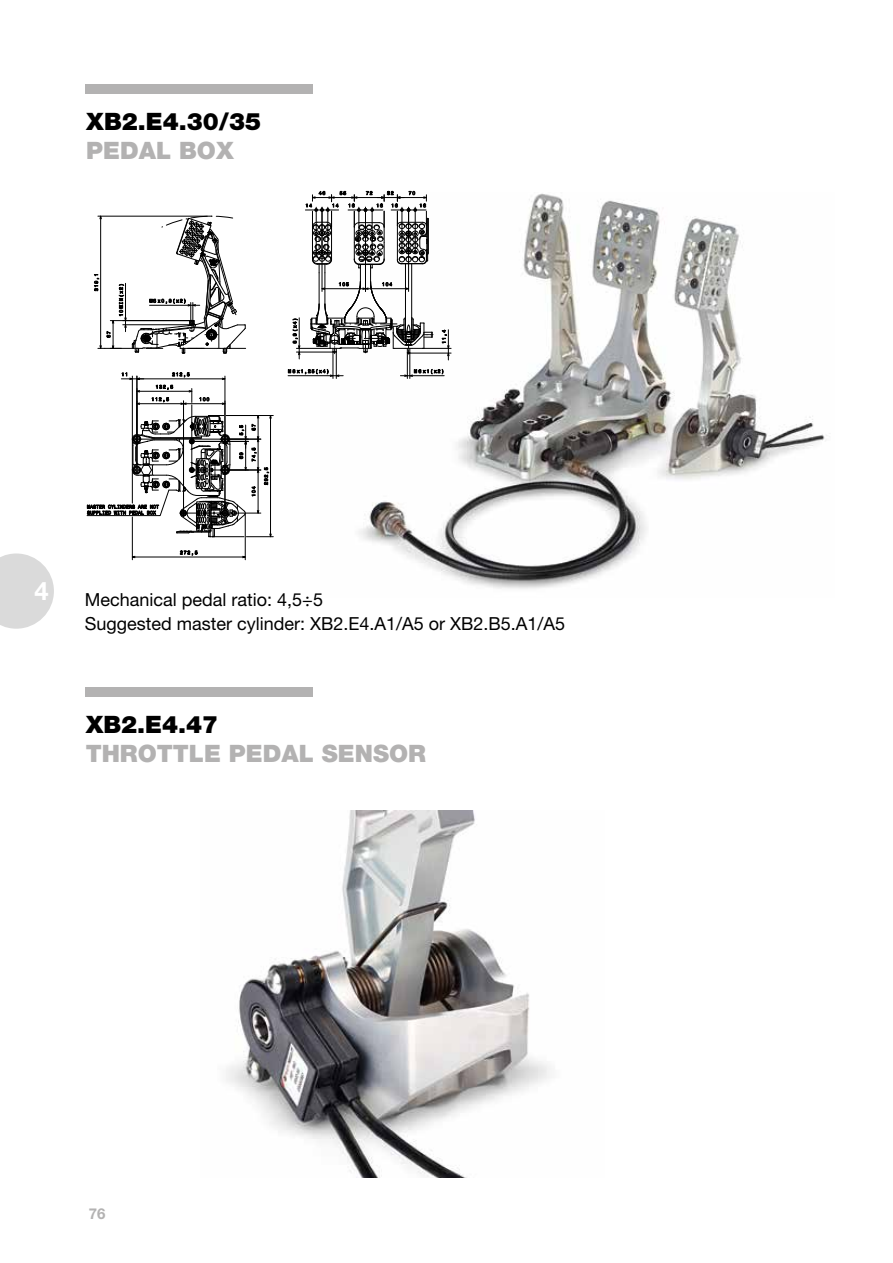
<style>
.page{position:relative;width:893px;height:1263px;background:#fff}
.page>*{position:absolute;margin:0;border:0;box-sizing:border-box;transform-origin:0 0}
.t1{font:700 25.5px "Helvetica Neue LT Std";color:#fff}
.t2{font:900 24px "Helvetica Neue LT Std";color:#b3b2b2}
.t3{font:900 24px "Helvetica Neue LT Std";color:#000}
.t4{font:18px/23.7px "Helvetica Neue LT Std";color:#000}
.t5{font:700 15px "Helvetica Neue LT Std";color:#b3b2b2}
</style>
<div class="page">
<img style="left:332px;top:193px;width:495px;height:396px">
<img style="left:226px;top:810px;width:325px;height:368px">
<svg style="left:0;top:553px;width:54px;height:76px"></svg>
<div style="left:85px;top:84px;width:228px;height:10px;background:#b3b2b2"></div>
<div style="left:85px;top:687px;width:227px;height:10px;background:#b3b2b2"></div>
<svg style="left:156px;top:385px;width:17px;height:5px"></svg>
<hr style="left:192px;top:405px;width:1px;height:64px;background:#000">
<hr style="left:137px;top:391px;width:55px;height:1px;background:#000">
<hr style="left:132px;top:517px;width:1px;height:43px;background:#000">
<hr style="left:245px;top:513px;width:1px;height:47px;background:#000">
<hr style="left:132px;top:376px;width:1px;height:94px;background:#000">
<svg style="left:152px;top:397px;width:17px;height:5px"></svg>
<hr style="left:137px;top:403px;width:47px;height:1px;background:#000">
<svg style="left:172px;top:372px;width:18px;height:5px"></svg>
<hr style="left:137px;top:376px;width:1px;height:89px;background:#000">
<hr style="left:225px;top:376px;width:1px;height:133px;background:#000">
<svg style="left:121px;top:372px;width:23px;height:8px"></svg>
<hr style="left:137px;top:379px;width:88px;height:1px;background:#000">
<svg style="left:199px;top:397px;width:10px;height:4px"></svg>
<hr style="left:183px;top:401px;width:1px;height:108px;background:#000">
<svg style="left:180px;top:388px;width:13px;height:17px"></svg>
<hr style="left:184px;top:403px;width:41px;height:1px;background:#000">
<svg style="left:87px;top:414px;width:186px;height:144px"></svg>
<svg style="left:94px;top:215px;width:152px;height:139px"></svg>
<svg style="left:288px;top:191px;width:163px;height:187px"></svg>
<h2 class="t3" style="left:86px;top:107px;width:176px">XB2.E4.30/35</h2>
<h2 class="t2" style="left:86px;top:136px;width:149px">PEDAL BOX</h2>
<h1 class="t1" style="left:34px;top:575px;width:16px">4</h1>
<p class="t4" style="left:85px;top:587px;width:482px">Mechanical pedal ratio: 4,5÷5<br>Suggested master cylinder: XB2.E4.A1/A5 or XB2.B5.A1/A5</p>
<h2 class="t3" style="left:86px;top:710px;width:134px">XB2.E4.47</h2>
<h2 class="t2" style="left:86px;top:739px;width:342px">THROTTLE PEDAL SENSOR</h2>
<p class="t5" style="left:89px;top:1204px;width:18px">76</p>
</div>
